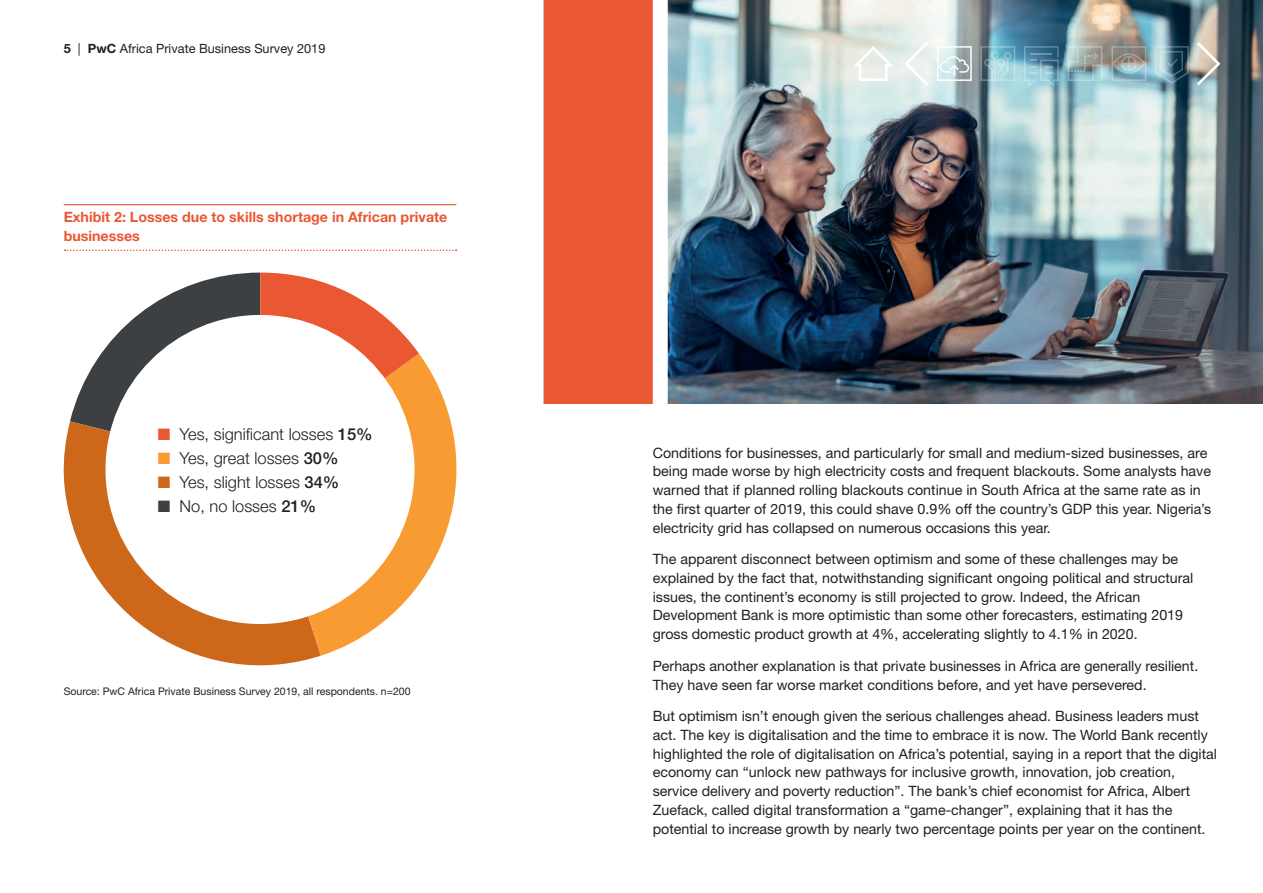
<style>
.page{position:relative;width:1263px;height:893px;background:#fff}
.page>*{position:absolute;margin:0;border:0;box-sizing:border-box;transform-origin:0 0}
.t1{font:300 16.5px "Helvetica Neue";color:#231f20}
.t2{font:14.25px/18.8px "Helvetica Neue";color:#231f20}
.t3{font:700 14.25px/18.8px "Helvetica Neue";color:#ea5733}
.t4{font:12.75px "Helvetica Neue";color:#231f20}
.t5{font:10.5px "Helvetica Neue";color:#231f20}
.s1{font-weight:700}
.s2{color:#ea5733}
.s3{font-weight:500}
.s4{color:#f89b33}
.s5{color:#cd681b}
.s6{color:#3d4043}
</style>
<div class="page">
<hr style="left:64px;top:204px;width:392px;height:1px;background:#ea5733">
<svg style="left:64px;top:249px;width:393px;height:2px"></svg>
<svg style="left:63px;top:421px;width:257px;height:245px;fill:#cd681b"></svg>
<svg style="left:260px;top:353px;width:197px;height:303px;fill:#f89b33"></svg>
<svg style="left:70px;top:273px;width:349px;height:196px"></svg>
<div style="left:105px;top:315px;width:310px;height:309px;background:#fff;border-radius:50%"></div>
<img style="left:668px;top:0;width:595px;height:404px">
<div style="left:544px;top:0;width:109px;height:404px;background:#ea5733"></div>
<svg style="left:1197px;top:42px;width:23px;height:43px"></svg>
<svg style="left:980px;top:46px;width:35px;height:35px"></svg>
<svg style="left:1024px;top:46px;width:35px;height:41px"></svg>
<svg style="left:937px;top:46px;width:35px;height:35px"></svg>
<svg style="left:1067px;top:46px;width:35px;height:35px"></svg>
<svg style="left:1111px;top:46px;width:35px;height:35px"></svg>
<svg style="left:904px;top:42px;width:24px;height:43px"></svg>
<svg style="left:853px;top:46px;width:40px;height:35px"></svg>
<svg style="left:1155px;top:46px;width:34px;height:38px"></svg>
<p class="t4" style="left:64px;top:40px;width:263px"><span class="s1">5</span> | <span class="s1">PwC</span> Africa Private Business Survey 2019</p>
<p class="t3" style="left:64px;top:207px;width:385px">Exhibit 2: Losses due to skills shortage in African private businesses</p>
<p class="t1" style="left:158px;top:424px;width:216px"><span class="s2">■</span> Yes, significant losses <span class="s3">15%</span></p>
<p class="t1" style="left:158px;top:448px;width:182px"><span class="s4">■</span> Yes, great losses <span class="s3">30%</span></p>
<p class="t1" style="left:158px;top:472px;width:183px"><span class="s5">■</span> Yes, slight losses <span class="s3">34%</span></p>
<p class="t1" style="left:158px;top:496px;width:160px"><span class="s6">■</span> No, no losses <span class="s3">21%</span></p>
<p class="t5" style="left:64px;top:685px;width:348px">Source: PwC Africa Private Business Survey 2019, all respondents. n=200</p>
<p class="t2" style="left:653px;top:443px;width:560px">Conditions for businesses, and particularly for small and medium-sized businesses, are being made worse by high electricity costs and frequent blackouts. Some analysts have warned that if planned rolling blackouts continue in South Africa at the same rate as in the first quarter of 2019, this could shave 0.9% off the country’s GDP this year. Nigeria’s electricity grid has collapsed on numerous occasions this year.</p>
<p class="t2" style="left:653px;top:550px;width:542px">The apparent disconnect between optimism and some of these challenges may be explained by the fact that, notwithstanding significant ongoing political and structural issues, the continent’s economy is still projected to grow. Indeed, the African Development Bank is more optimistic than some other forecasters, estimating 2019 gross domestic product growth at 4%, accelerating slightly to 4.1% in 2020.</p>
<p class="t2" style="left:653px;top:656px;width:547px">Perhaps another explanation is that private businesses in Africa are generally resilient.<br>They have seen far worse market conditions before, and yet have persevered.</p>
<p class="t2" style="left:653px;top:706px;width:566px">But optimism isn’t enough given the serious challenges ahead. Business leaders must act. The key is digitalisation and the time to embrace it is now. The World Bank recently highlighted the role of digitalisation on Africa’s potential, saying in a report that the digital economy can “unlock new pathways for inclusive growth, innovation, job creation, service delivery and poverty reduction”. The bank’s chief economist for Africa, Albert Zuefack, called digital transformation a “game-changer”, explaining that it has the potential to increase growth by nearly two percentage points per year on the continent.</p>
</div>
